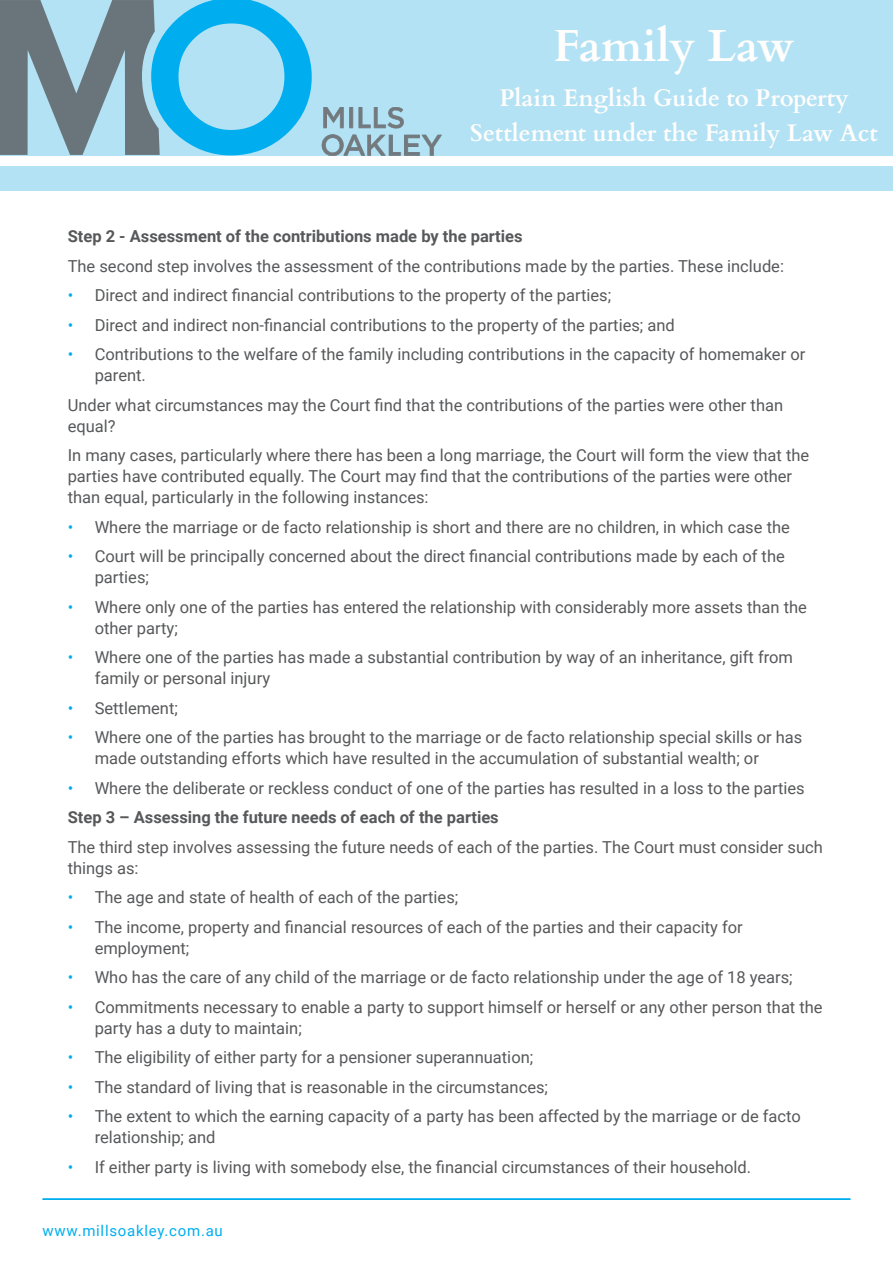
<style>
.page{position:relative;width:893px;height:1263px;background:#fff}
.page>*{position:absolute;margin:0;border:0;box-sizing:border-box;transform-origin:0 0}
.Main_Heading{font:700 45px "Cardo";color:#fffefc}
.Main_Heading-2{font:700 24px/34.5px "Cardo";color:#fffefc;text-align:center}
.Body_Copy{font:16.5px/21px "Roboto";color:#57585a}
.Body_Copy-2{font:700 16.5px "Roboto";color:#57585a}
.t1{font:15px "Roboto";letter-spacing:.05em;color:#00aeef}
.s1{color:#00aeef}
</style>
<div class="page">
<hr style="left:43px;top:1198px;width:807px;height:2px;background:#00aeef">
<div style="left:0;top:0;width:893px;height:190px;background:#b4e2f5"></div>
<div style="left:0;top:157px;width:893px;height:9px;background:#fff"></div>
<svg style="left:0;top:0;width:312px;height:155px"></svg>
<img style="left:312px;top:107px;width:143px;height:50px">
<p class="Main_Heading" style="left:553px;top:10px;width:243px">Family Law</p>
<p class="Main_Heading-2" style="left:470px;top:79px;width:409px">Plain English Guide to Property<br>Settlement under the Family Law Act</p>
<p class="Body_Copy-2" style="left:68px;top:225px;width:456px">Step 2 - Assessment of the contributions made by the parties</p>
<p class="Body_Copy" style="left:68px;top:255px;width:718px">The second step involves the assessment of the contributions made by the parties. These include:</p>
<p class="Body_Copy" style="left:68px;top:284px;width:545px"><span class="s1">•</span> Direct and indirect financial contributions to the property of the parties;</p>
<p class="Body_Copy" style="left:68px;top:314px;width:609px"><span class="s1">•</span> Direct and indirect non-financial contributions to the property of the parties; and</p>
<p class="Body_Copy" style="left:95px;top:343px;width:712px;text-indent:-27px"><span class="s1">•</span> Contributions to the welfare of the family including contributions in the capacity of homemaker or parent.</p>
<p class="Body_Copy" style="left:68px;top:394px;width:717px">Under what circumstances may the Court find that the contributions of the parties were other than equal?</p>
<p class="Body_Copy" style="left:68px;top:444px;width:743px">In many cases, particularly where there has been a long marriage, the Court will form the view that the parties have contributed equally. The Court may find that the contributions of the parties were other than equal, particularly in the following instances:</p>
<p class="Body_Copy" style="left:68px;top:516px;width:724px"><span class="s1">•</span> Where the marriage or de facto relationship is short and there are no children, in which case the</p>
<p class="Body_Copy" style="left:95px;top:545px;width:692px;text-indent:-27px"><span class="s1">•</span> Court will be principally concerned about the direct financial contributions made by each of the parties;</p>
<p class="Body_Copy" style="left:95px;top:596px;width:714px;text-indent:-27px"><span class="s1">•</span> Where only one of the parties has entered the relationship with considerably more assets than the other party;</p>
<p class="Body_Copy" style="left:95px;top:646px;width:700px;text-indent:-27px"><span class="s1">•</span> Where one of the parties has made a substantial contribution by way of an inheritance, gift from family or personal injury</p>
<p class="Body_Copy" style="left:68px;top:697px;width:112px"><span class="s1">•</span> Settlement;</p>
<p class="Body_Copy" style="left:95px;top:726px;width:709px;text-indent:-27px"><span class="s1">•</span> Where one of the parties has brought to the marriage or de facto relationship special skills or has made outstanding efforts which have resulted in the accumulation of substantial wealth; or</p>
<p class="Body_Copy" style="left:68px;top:777px;width:738px"><span class="s1">•</span> Where the deliberate or reckless conduct of one of the parties has resulted in a loss to the parties</p>
<p class="Body_Copy-2" style="left:68px;top:806px;width:433px">Step 3 – Assessing the future needs of each of the parties</p>
<p class="Body_Copy" style="left:68px;top:836px;width:757px">The third step involves assessing the future needs of each of the parties. The Court must consider such things as:</p>
<p class="Body_Copy" style="left:68px;top:886px;width:392px"><span class="s1">•</span> The age and state of health of each of the parties;</p>
<p class="Body_Copy" style="left:95px;top:916px;width:649px;text-indent:-27px"><span class="s1">•</span> The income, property and financial resources of each of the parties and their capacity for employment;</p>
<p class="Body_Copy" style="left:68px;top:966px;width:726px"><span class="s1">•</span> Who has the care of any child of the marriage or de facto relationship under the age of 18 years;</p>
<p class="Body_Copy" style="left:95px;top:996px;width:729px;text-indent:-27px"><span class="s1">•</span> Commitments necessary to enable a party to support himself or herself or any other person that the party has a duty to maintain;</p>
<p class="Body_Copy" style="left:68px;top:1046px;width:467px"><span class="s1">•</span> The eligibility of either party for a pensioner superannuation;</p>
<p class="Body_Copy" style="left:68px;top:1076px;width:482px"><span class="s1">•</span> The standard of living that is reasonable in the circumstances;</p>
<p class="Body_Copy" style="left:95px;top:1105px;width:708px;text-indent:-27px"><span class="s1">•</span> The extent to which the earning capacity of a party has been affected by the marriage or de facto relationship; and</p>
<p class="Body_Copy" style="left:68px;top:1156px;width:685px"><span class="s1">•</span> If either party is living with somebody else, the financial circumstances of their household.</p>
<p class="t1" style="left:43px;top:1220px;width:182px">www.millsoakley.com.au</p>
</div>
